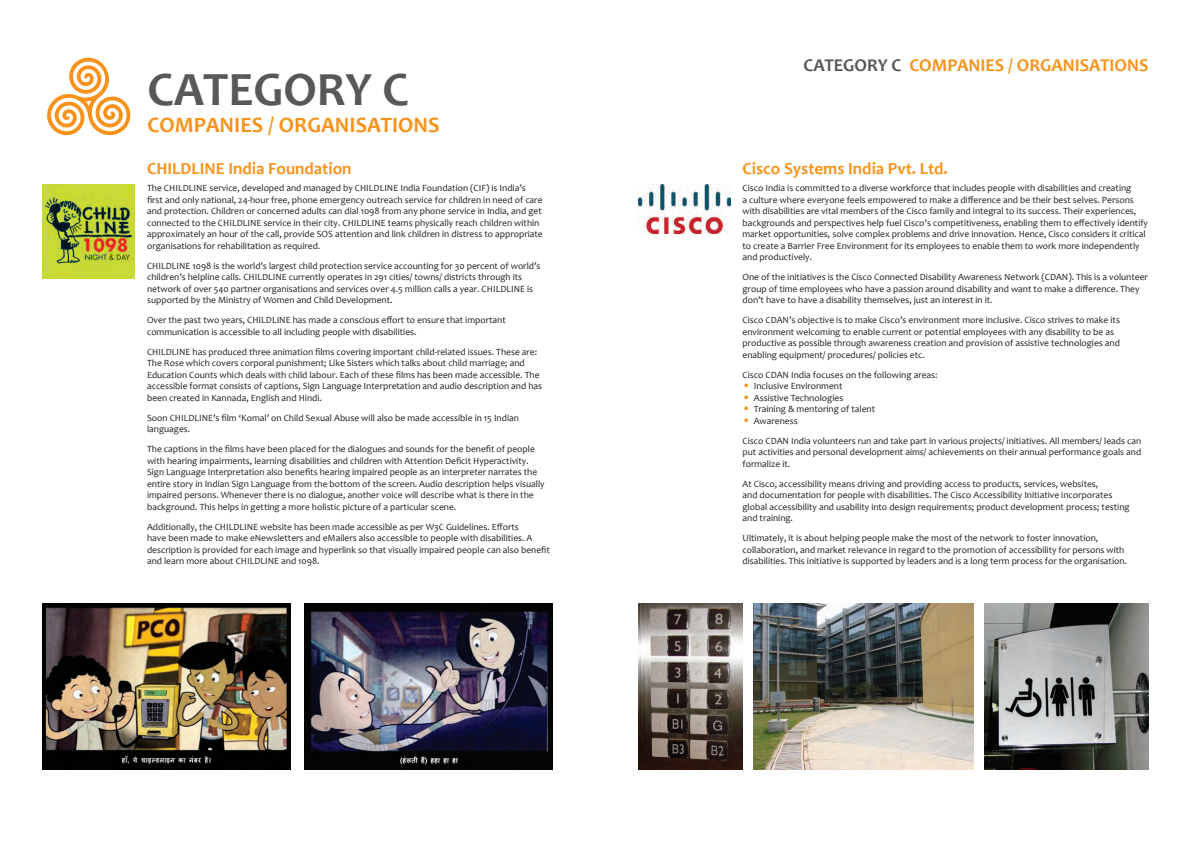
<style>
.page{position:relative;width:1191px;height:842px;background:#fff}
.page>*{position:absolute;margin:0;border:0;box-sizing:border-box;transform-origin:0 0}
.t1{font:700 48px "Candara";color:#57585a}
.t2{font:700 22px "Candara";color:#f7931d}
.t3{font:700 18px "Candara";color:#f7931d}
.t4{font:700 17px "Candara";color:#f7931d}
.t5{font:9.5px/11.5px "Candara";color:#231f20}
.s1{color:#57585a}
.s2{font-size:11.8px;color:#f7931d}
</style>
<div class="page">
<svg style="left:47px;top:57px;width:84px;height:79px"></svg>
<img style="left:43px;top:185px;width:92px;height:93px">
<img style="left:638px;top:185px;width:92px;height:49px">
<img style="left:43px;top:604px;width:248px;height:165px">
<img style="left:305px;top:604px;width:248px;height:165px">
<img style="left:638px;top:604px;width:104px;height:165px">
<img style="left:754px;top:604px;width:219px;height:165px">
<img style="left:984px;top:604px;width:164px;height:165px">
<h2 class="t1" style="left:147px;top:59px;width:263px">CATEGORY C</h2>
<h2 class="t2" style="left:147px;top:111px;width:294px">COMPANIES / ORGANISATIONS</h2>
<h3 class="t4" style="left:147px;top:158px;width:206px">CHILDLINE India Foundation</h3>
<p class="t5" style="left:147px;top:182px;width:397px">The CHILDLINE service, developed and managed by CHILDLINE India Foundation (CIF) is India’s first and only national, 24-hour free, phone emergency outreach service for children in need of care and protection. Children or concerned adults can dial 1098 from any phone service in India, and get connected to the CHILDLINE service in their city. CHILDLINE teams physically reach children within approximately an hour of the call, provide SOS attention and link children in distress to appropriate organisations for rehabilitation as required.</p>
<p class="t5" style="left:147px;top:260px;width:395px">CHILDLINE 1098 is the world’s largest child protection service accounting for 30 percent of world’s children’s helpline calls. CHILDLINE currently operates in 291 cities/ towns/ districts through its network of over 540 partner organisations and services over 4.5 million calls a year. CHILDLINE is supported by the Ministry of Women and Child Development.</p>
<p class="t5" style="left:147px;top:314px;width:360px">Over the past two years, CHILDLINE has made a conscious effort to ensure that important communication is accessible to all including people with disabilities.</p>
<p class="t5" style="left:147px;top:346px;width:397px">CHILDLINE has produced three animation films covering important child-related issues. These are:<br>The Rose which covers corporal punishment; Like Sisters which talks about child marriage; and Education Counts which deals with child labour. Each of these films has been made accessible. The accessible format consists of captions, Sign Language Interpretation and audio description and has been created in Kannada, English and Hindi.</p>
<p class="t5" style="left:147px;top:412px;width:373px">Soon CHILDLINE’s film ‘Komal’ on Child Sexual Abuse will also be made accessible in 15 Indian languages.</p>
<p class="t5" style="left:147px;top:443px;width:399px">The captions in the films have been placed for the dialogues and sounds for the benefit of people with hearing impairments, learning disabilities and children with Attention Deficit Hyperactivity.<br>Sign Language Interpretation also benefits hearing impaired people as an interpreter narrates the entire story in Indian Sign Language from the bottom of the screen. Audio description helps visually impaired persons. Whenever there is no dialogue, another voice will describe what is there in the background. This helps in getting a more holistic picture of a particular scene.</p>
<p class="t5" style="left:147px;top:521px;width:404px">Additionally, the CHILDLINE website has been made accessible as per W3C Guidelines. Efforts<br>have been made to make eNewsletters and eMailers also accessible to people with disabilities. A description is provided for each image and hyperlink so that visually impaired people can also benefit and learn more about CHILDLINE and 1098.</p>
<h3 class="t3" style="left:803px;top:54px;width:346px"><span class="s1">CATEGORY C</span> COMPANIES / ORGANISATIONS</h3>
<h3 class="t4" style="left:742px;top:158px;width:207px">Cisco Systems India Pvt. Ltd.</h3>
<p class="t5" style="left:742px;top:182px;width:407px">Cisco India is committed to a diverse workforce that includes people with disabilities and creating<br>a culture where everyone feels empowered to make a difference and be their best selves. Persons with disabilities are vital members of the Cisco family and integral to its success. Their experiences, backgrounds and perspectives help fuel Cisco’s competitiveness, enabling them to effectively identify market opportunities, solve complex problems and drive innovation. Hence, Cisco considers it critical to create a Barrier Free Environment for its employees to enable them to work more independently and productively.</p>
<p class="t5" style="left:742px;top:271px;width:407px">One of the initiatives is the Cisco Connected Disability Awareness Network (CDAN). This is a volunteer group of time employees who have a passion around disability and want to make a difference. They don’t have to have a disability themselves, just an interest in it.</p>
<p class="t5" style="left:742px;top:314px;width:379px">Cisco CDAN’s objective is to make Cisco’s environment more inclusive. Cisco strives to make its environment welcoming to enable current or potential employees with any disability to be as productive as possible through awareness creation and provision of assistive technologies and enabling equipment/ procedures/ policies etc.</p>
<p class="t5" style="left:742px;top:369px;width:197px">Cisco CDAN India focuses on the following areas:</p>
<p class="t5" style="left:742px;top:380px;width:101px"><span class="s2">•</span> Inclusive Environment</p>
<p class="t5" style="left:742px;top:392px;width:102px"><span class="s2">•</span> Assistive Technologies</p>
<p class="t5" style="left:742px;top:403px;width:134px"><span class="s2">•</span> Training &amp; mentoring of talent</p>
<p class="t5" style="left:742px;top:415px;width:57px"><span class="s2">•</span> Awareness</p>
<p class="t5" style="left:742px;top:435px;width:400px;text-align:justify">Cisco CDAN India volunteers run and take part in various projects/ initiatives. All members/ leads can put activities and personal development aims/ achievements on their annual performance goals and formalize it.</p>
<p class="t5" style="left:742px;top:478px;width:389px">At Cisco, accessibility means driving and providing access to products, services, websites,<br>and documentation for people with disabilities. The Cisco Accessibility Initiative incorporates global accessibility and usability into design requirements; product development process; testing and training.</p>
<p class="t5" style="left:742px;top:532px;width:386px">Ultimately, it is about helping people make the most of the network to foster innovation, collaboration, and market relevance in regard to the promotion of accessibility for persons with disabilities. This initiative is supported by leaders and is a long term process for the organisation.</p>
</div>
